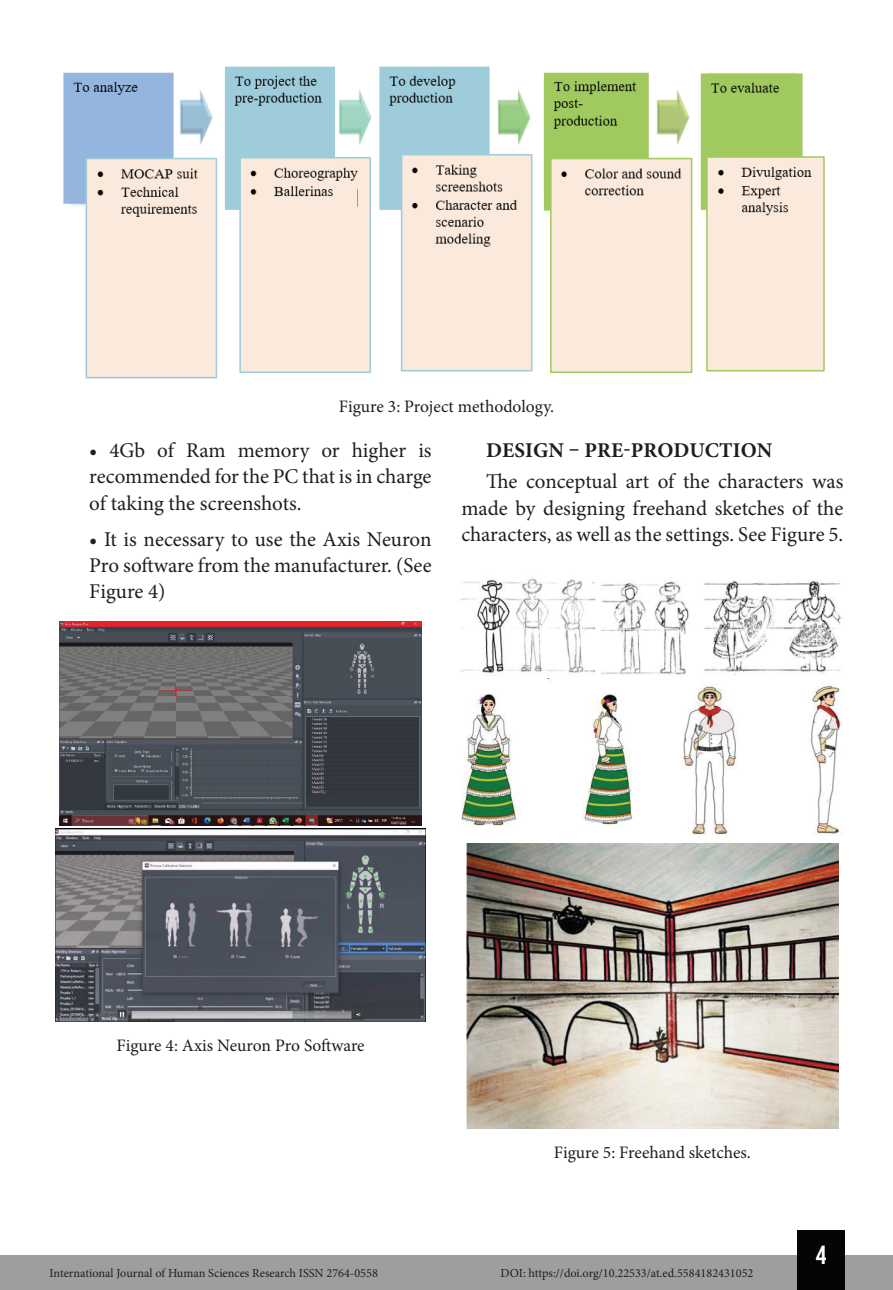
<style>
.page{position:relative;width:893px;height:1290px;background:#fff}
.page>*{position:absolute;margin:0;border:0;box-sizing:border-box;transform-origin:0 0}
.t1{font:26.25px "Bebas Kai";color:#fff}
.LISTA_simples{font:21px/26.2px "Minion Pro";letter-spacing:-.005em;color:#1e1e1c;text-align:justify}
.TXT{font:21px/26.2px "Minion Pro";color:#1e1e1c;text-align:justify}
.SUB{font:700 21px "Minion Pro";color:#1e1e1c}
.INFO{font:17.5px "Minion Pro";color:#1e1e1c}
.t2{font:12.25px "Minion Pro";color:#1e1e1c}
</style>
<div class="page">
<div style="left:0;top:1255px;width:893px;height:35px;background:#9e9e9d"></div>
<div style="left:797px;top:1230px;width:48px;height:60px;background:#040505"></div>
<img style="left:63px;top:66px;width:762px;height:313px">
<img style="left:60px;top:622px;width:362px;height:203px">
<img style="left:55px;top:829px;width:371px;height:193px">
<img style="left:461px;top:578px;width:383px;height:97px">
<img style="left:461px;top:680px;width:381px;height:155px">
<img style="left:466px;top:844px;width:372px;height:284px">
<p class="INFO" style="left:339px;top:395px;width:217px">Figure 3: Project methodology.</p>
<p class="LISTA_simples" style="left:89px;top:437px;width:344px">• 4Gb of Ram memory or higher is recommended for the PC that is in charge of taking the screenshots.</p>
<p class="LISTA_simples" style="left:89px;top:526px;width:344px">• It is necessary to use the Axis Neuron Pro software from the manufacturer. (See Figure 4)</p>
<p class="SUB" style="left:486px;top:436px;width:288px">DESIGN – PRE-PRODUCTION</p>
<p class="TXT" style="left:461px;top:468px;width:384px;text-indent:25px">The conceptual art of the characters was made by designing freehand sketches of the characters, as well as the settings. See Figure 5.</p>
<p class="INFO" style="left:116px;top:1034px;width:250px">Figure 4: Axis Neuron Pro Software</p>
<p class="INFO" style="left:554px;top:1140px;width:199px">Figure 5: Freehand sketches.</p>
<p class="t2" style="left:50px;top:1265px;width:330px">International Journal of Human Sciences Research ISSN 2764-0558</p>
<p class="t2" style="left:501px;top:1265px;width:254px">DOI: https://doi.org/10.22533/at.ed.5584182431052</p>
<p class="t1" style="left:816px;top:1241px;width:12px">4</p>
</div>
